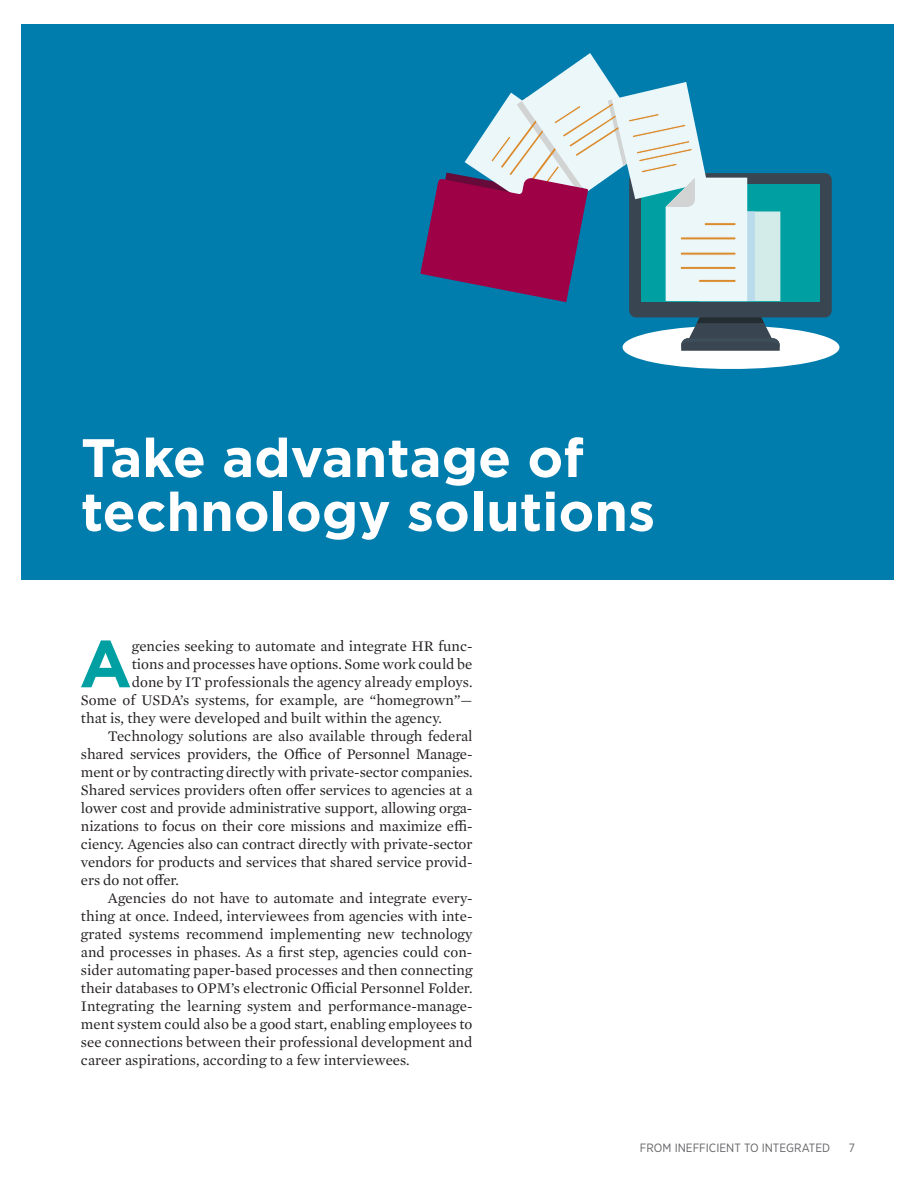
<style>
.page{position:relative;width:918px;height:1188px;background:#fff}
.page>*{position:absolute;margin:0;border:0;box-sizing:border-box;transform-origin:0 0}
.t1{font:700 66.45px "Gotham";color:#00a0a2}
.t2{font:700 54px/54px "Gotham";color:#fff}
.t3{font:15px "Mercury Text G1";color:#231f20}
.t4{font:12px "Gotham Narrow";color:#636366}
</style>
<div class="page">
<div style="left:22px;top:24px;width:872px;height:556px;background:#007dad"></div>
<svg style="left:420px;top:53px;width:420px;height:316px"></svg>
<h2 class="t2" style="left:81px;top:431px;width:576px">Take advantage of technology solutions</h2>
<h1 class="t1" style="left:79px;top:620px;width:54px">A</h1>
<p class="t3" style="left:132px;top:636px;width:342px">gencies seeking to automate and integrate HR func-</p>
<p class="t3" style="left:132px;top:654px;width:342px">tions and processes have options. Some work could be</p>
<p class="t3" style="left:132px;top:672px;width:342px">done by IT professionals the agency already employs.</p>
<p class="t3" style="left:81px;top:690px;width:393px">Some of USDA’s systems, for example, are “homegrown”—</p>
<p class="t3" style="left:81px;top:708px;width:362px">that is, they were developed and built within the agency.</p>
<p class="t3" style="left:108px;top:726px;width:366px">Technology solutions are also available through federal</p>
<p class="t3" style="left:81px;top:744px;width:393px">shared services providers, the Office of Personnel Manage-</p>
<p class="t3" style="left:81px;top:762px;width:393px">ment or by contracting directly with private-sector companies.</p>
<p class="t3" style="left:81px;top:780px;width:393px">Shared services providers often offer services to agencies at a</p>
<p class="t3" style="left:81px;top:798px;width:393px">lower cost and provide administrative support, allowing orga-</p>
<p class="t3" style="left:81px;top:816px;width:393px">nizations to focus on their core missions and maximize effi-</p>
<p class="t3" style="left:81px;top:834px;width:393px">ciency. Agencies also can contract directly with private-sector</p>
<p class="t3" style="left:81px;top:852px;width:393px">vendors for products and services that shared service provid-</p>
<p class="t3" style="left:81px;top:870px;width:99px">ers do not offer.</p>
<p class="t3" style="left:108px;top:888px;width:366px">Agencies do not have to automate and integrate every-</p>
<p class="t3" style="left:81px;top:906px;width:393px">thing at once. Indeed, interviewees from agencies with inte-</p>
<p class="t3" style="left:81px;top:924px;width:393px">grated systems recommend implementing new technology</p>
<p class="t3" style="left:81px;top:942px;width:393px">and processes in phases. As a first step, agencies could con-</p>
<p class="t3" style="left:81px;top:960px;width:393px">sider automating paper-based processes and then connecting</p>
<p class="t3" style="left:81px;top:978px;width:393px">their databases to OPM’s electronic Official Personnel Folder.</p>
<p class="t3" style="left:81px;top:996px;width:393px">Integrating the learning system and performance-manage-</p>
<p class="t3" style="left:81px;top:1014px;width:393px">ment system could also be a good start, enabling employees to</p>
<p class="t3" style="left:81px;top:1032px;width:393px">see connections between their professional development and</p>
<p class="t3" style="left:81px;top:1050px;width:330px">career aspirations, according to a few interviewees.</p>
<p class="t4" style="left:640px;top:1140px;width:192px">FROM INEFFICIENT TO INTEGRATED</p>
<p class="t4" style="left:849px;top:1140px;width:8px">7</p>
</div>
